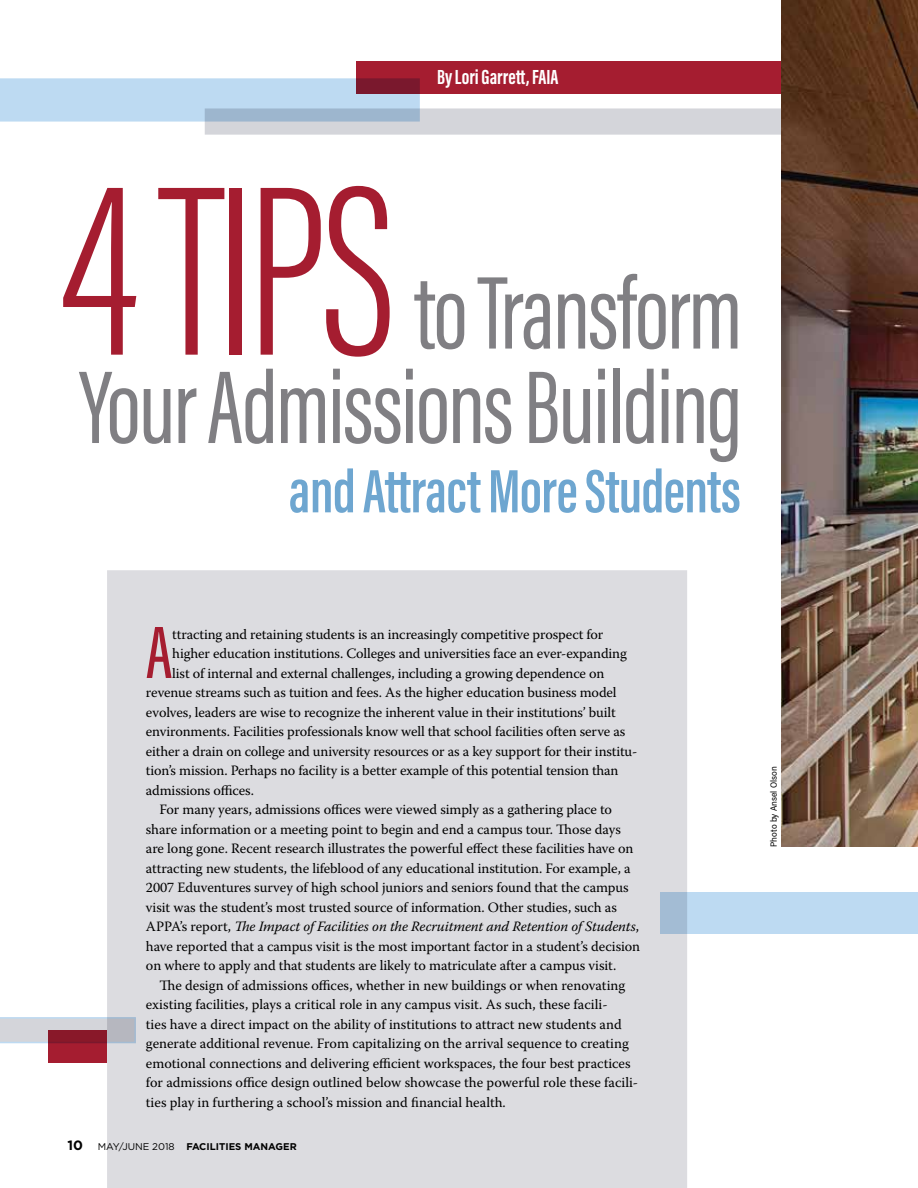
<style>
.page{position:relative;width:918px;height:1188px;background:#fff}
.page>*{position:absolute;margin:0;border:0;box-sizing:border-box;transform-origin:0 0}
.t1{font:300 249.6px "Acumin Pro Extra Cond";color:#a51d30}
.t2{font:106.5px/94.5px "Acumin Pro Extra Cond";letter-spacing:-.02em;color:#807f83;text-align:right}
.t3{font:500 76.35px "Acumin Pro Extra Cond";color:#a51d30}
.t4{font:600 63px "Acumin Pro Extra Cond";letter-spacing:-.01em;color:#6ea6d0}
.t5{font:700 21px "Acumin Pro Extra Cond";color:#fff}
.t6{font:14.25px "Warnock Pro";letter-spacing:-.005em;color:#000}
.t7{font:italic 14.25px "Warnock Pro";letter-spacing:-.005em;color:#000}
.t8{font:700 13.5px "Gotham";color:#000}
.t9{font:700 9.75px "Gotham";color:#000}
.t10{font:9px "Acumin Pro Semi Cond";color:#000}
.s1{font-style:normal}
.s2{font-weight:400}
</style>
<div class="page">
<div style="left:0;top:78px;width:420px;height:44px;background:#bddaf2"></div>
<svg style="left:205px;top:108px;width:577px;height:27px;background:#cad0d8"></svg>
<div style="left:356px;top:61px;width:436px;height:33px;background:#a51d30"></div>
<img style="left:782px;top:0;width:136px;height:847px">
<div style="left:107px;top:570px;width:580px;height:618px;background:#dcdce0"></div>
<div style="left:660px;top:892px;width:258px;height:41px;background:#bddaf2"></div>
<div style="left:48px;top:1030px;width:59px;height:33px;background:#a51d30"></div>
<svg style="left:0;top:1017px;width:136px;height:26px;background:#bba6b0"></svg>
<h3 class="t5" style="left:437px;top:64px;width:123px">By Lori Garrett, FAIA</h3>
<h1 class="t1" style="left:59px;top:123px;width:338px">4 TIPS</h1>
<h2 class="t2" style="left:79px;top:265px;width:665px">to Transform<br>Your Admissions Building</h2>
<h3 class="t4" style="left:289px;top:453px;width:454px">and Attract More Students</h3>
<h3 class="t3" style="left:146px;top:606px;width:28px">A</h3>
<p class="t6" style="left:172px;top:626px;width:433px">ttracting and retaining students is an increasingly competitive prospect for</p>
<p class="t6" style="left:172px;top:645px;width:456px">higher education institutions. Colleges and universities face an ever-expanding</p>
<p class="t6" style="left:172px;top:665px;width:434px">list of internal and external challenges, including a growing dependence on</p>
<p class="t6" style="left:146px;top:684px;width:472px">revenue streams such as tuition and fees. As the higher education business model</p>
<p class="t6" style="left:146px;top:704px;width:471px">evolves, leaders are wise to recognize the inherent value in their institutions’ built</p>
<p class="t6" style="left:146px;top:723px;width:481px">environments. Facilities professionals know well that school facilities often serve as</p>
<p class="t6" style="left:146px;top:743px;width:493px">either a drain on college and university resources or as a key support for their institu-</p>
<p class="t6" style="left:146px;top:762px;width:474px">tion’s mission. Perhaps no facility is a better example of this potential tension than</p>
<p class="t6" style="left:146px;top:782px;width:110px">admissions offices.</p>
<p class="t6" style="left:159px;top:801px;width:454px">For many years, admissions offices were viewed simply as a gathering place to</p>
<p class="t6" style="left:146px;top:821px;width:476px">share information or a meeting point to begin and end a campus tour. Those days</p>
<p class="t6" style="left:146px;top:840px;width:489px">are long gone. Recent research illustrates the powerful effect these facilities have on</p>
<p class="t6" style="left:146px;top:860px;width:486px">attracting new students, the lifeblood of any educational institution. For example, a</p>
<p class="t6" style="left:146px;top:879px;width:484px">2007 Eduventures survey of high school juniors and seniors found that the campus</p>
<p class="t6" style="left:146px;top:899px;width:473px">visit was the student’s most trusted source of information. Other studies, such as</p>
<p class="t7" style="left:146px;top:918px;width:495px"><span class="s1">APPA’s report,</span> The Impact of Facilities on the Recruitment and Retention of Students<span class="s1">,</span></p>
<p class="t6" style="left:146px;top:938px;width:496px">have reported that a campus visit is the most important factor in a student’s decision</p>
<p class="t6" style="left:146px;top:957px;width:472px">on where to apply and that students are likely to matriculate after a campus visit.</p>
<p class="t6" style="left:159px;top:977px;width:467px">The design of admissions offices, whether in new buildings or when renovating</p>
<p class="t6" style="left:146px;top:996px;width:463px">existing facilities, plays a critical role in any campus visit. As such, these facili-</p>
<p class="t6" style="left:146px;top:1016px;width:477px">ties have a direct impact on the ability of institutions to attract new students and</p>
<p class="t6" style="left:146px;top:1035px;width:484px">generate additional revenue. From capitalizing on the arrival sequence to creating</p>
<p class="t6" style="left:146px;top:1055px;width:486px">emotional connections and delivering efficient workspaces, the four best practices</p>
<p class="t6" style="left:146px;top:1074px;width:494px">for admissions office design outlined below showcase the powerful role these facili-</p>
<p class="t6" style="left:146px;top:1094px;width:361px">ties play in furthering a school’s mission and financial health.</p>
<p class="t8" style="left:68px;top:1137px;width:17px">10</p>
<p class="t9" style="left:98px;top:1141px;width:201px"><span class="s2">MAY/JUNE 2018</span> FACILITIES MANAGER</p>
<p class="t10" style="left:767px;top:847px;width:82px;rotate:-90deg">Photo by Ansel Olson</p>
</div>
